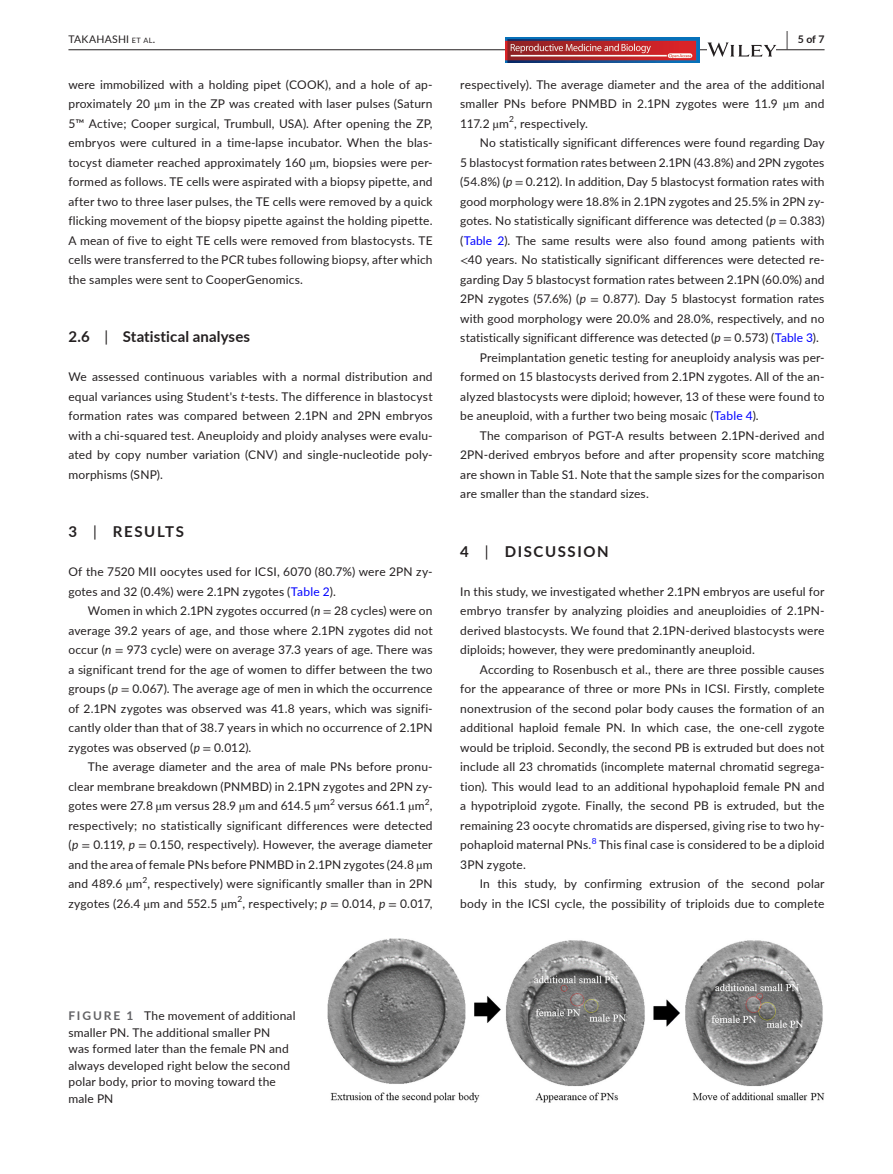
<style>
.page{position:relative;width:893px;height:1174px;background:#fff}
.page>*{position:absolute;margin:0;border:0;box-sizing:border-box;transform-origin:0 0}
.t1{font:700 15px "Lato";letter-spacing:.02em;color:#231f20}
.t2{font:700 15px "Lato";letter-spacing:.11em;color:#231f20}
.t3{font:700 15px "Lato";letter-spacing:.105em;color:#231f20}
.t4{font:12px/19.5px "Lato";letter-spacing:.01em;color:#231f20;text-align:justify}
.t5{font:10.5px "Lato";letter-spacing:.025em;color:#231f20}
.t6{font:700 10.5px "Lato";color:#231f20}
.t7{font:8.4px "Lato";color:#231f20}
.s1{font-size:7.35px}
.s2{font-size:19.5px}
.s3{font-family:"STIX"}
.s4{font-style:italic}
.s5{color:#00f}
.s6{font-weight:400}
.s7{font-weight:700;color:#636366}
</style>
<div class="page">
<hr style="left:68px;top:49px;width:756px;height:1px;background:#231f20">
<img style="left:506px;top:37px;width:194px;height:25px">
<svg style="left:707px;top:42px;width:69px;height:15px"></svg>
<img style="left:327px;top:938px;width:497px;height:164px">
<p class="t5" style="left:68px;top:31px;width:88px">TAKAHASHI <span class="s1">et al</span>.</p>
<p class="t6" style="left:786px;top:31px;width:40px"><span class="s2">|</span> 5 of 7</p>
<p class="t4" style="left:68px;top:74px;width:366px">were immobilized with a holding pipet (COOK), and a hole of ap&shy;proximately 20 <span class="s3">μ</span>m in the ZP was created with laser pulses (Saturn 5™ Active; Cooper surgical, Trumbull, USA). After opening the ZP, embryos were cultured in a time-lapse incubator. When the blas&shy;tocyst diameter reached approximately 160 <span class="s3">µ</span>m, biopsies were per&shy;formed as follows. TE cells were aspirated with a biopsy pipette, and after two to three laser pulses, the TE cells were removed by a quick flicking movement of the biopsy pipette against the holding pipette.<br>A mean of five to eight TE cells were removed from blastocysts. TE cells were transferred to the PCR tubes following biopsy, after which the samples were sent to CooperGenomics.</p>
<p class="t4" style="left:460px;top:74px;width:366px">respectively). The average diameter and the area of the additional smaller PNs before PNMBD in 2.1PN zygotes were 11.9 <span class="s3">µ</span>m and 117.2 <span class="s3">µ</span>m , respectively.</p>
<p class="t7" style="left:509px;top:113px;width:6px">2</p>
<p class="t4" style="left:480px;top:132px;width:346px">No statistically significant differences were found regarding Day</p>
<p class="t4" style="left:460px;top:152px;width:366px">5 blastocyst formation rates between 2.1PN (43.8%) and 2PN zygotes</p>
<p class="t4" style="left:460px;top:171px;width:366px">(54.8%) (<span class="s4">p</span> <span class="s3">=</span> 0.212). In addition, Day 5 blastocyst formation rates with</p>
<p class="t4" style="left:460px;top:191px;width:366px">good morphology were 18.8% in 2.1PN zygotes and 25.5% in 2PN zy-</p>
<p class="t4" style="left:460px;top:210px;width:366px">gotes. No statistically significant difference was detected (<span class="s4">p</span> <span class="s3">=</span> 0.383)</p>
<p class="t4" style="left:460px;top:230px;width:366px">(<span class="s5">Table 2</span>). The same results were also found among patients with</p>
<p class="t4" style="left:460px;top:249px;width:366px"><span class="s3">&lt;</span>40 years. No statistically significant differences were detected re-</p>
<p class="t4" style="left:460px;top:269px;width:366px">garding Day 5 blastocyst formation rates between 2.1PN (60.0%) and</p>
<p class="t4" style="left:460px;top:288px;width:366px">2PN zygotes (57.6%) (<span class="s4">p</span> <span class="s3">=</span> 0.877). Day 5 blastocyst formation rates</p>
<p class="t4" style="left:460px;top:308px;width:366px">with good morphology were 20.0% and 28.0%, respectively, and no</p>
<p class="t4" style="left:460px;top:327px;width:360px">statistically significant difference was detected (<span class="s4">p</span> <span class="s3">=</span> 0.573) (<span class="s5">Table 3</span>).</p>
<p class="t4" style="left:480px;top:347px;width:346px">Preimplantation genetic testing for aneuploidy analysis was per-</p>
<p class="t4" style="left:460px;top:366px;width:366px">formed on 15 blastocysts derived from 2.1PN zygotes. All of the an-</p>
<p class="t4" style="left:460px;top:386px;width:366px">alyzed blastocysts were diploid; however, 13 of these were found to</p>
<p class="t4" style="left:460px;top:405px;width:300px">be aneuploid, with a further two being mosaic (<span class="s5">Table 4</span>).</p>
<p class="t4" style="left:480px;top:425px;width:346px">The comparison of PGT-A results between 2.1PN-derived and</p>
<p class="t4" style="left:460px;top:444px;width:366px">2PN-derived embryos before and after propensity score matching</p>
<p class="t4" style="left:460px;top:464px;width:366px">are shown in Table S1. Note that the sample sizes for the comparison</p>
<p class="t4" style="left:460px;top:483px;width:190px">are smaller than the standard sizes.</p>
<p class="t1" style="left:68px;top:326px;width:183px">2.6 <span class="s6">|</span> Statistical analyses</p>
<p class="t4" style="left:68px;top:366px;width:366px">We assessed continuous variables with a normal distribution and equal variances using Student's <span class="s4">t</span>-tests. The difference in blastocyst formation rates was compared between 2.1PN and 2PN embryos with a chi-squared test. Aneuploidy and ploidy analyses were evalu&shy;ated by copy number variation (CNV) and single-nucleotide poly&shy;morphisms (SNP).</p>
<p class="t3" style="left:68px;top:521px;width:117px">3 <span class="s6">|</span> RESULTS</p>
<p class="t4" style="left:68px;top:561px;width:366px">Of the 7520 MII oocytes used for ICSI, 6070 (80.7%) were 2PN zy&shy;gotes and 32 (0.4%) were 2.1PN zygotes (<span class="s5">Table 2</span>).</p>
<p class="t4" style="left:68px;top:600px;width:366px;text-indent:19px">Women in which 2.1PN zygotes occurred (<span class="s4">n</span> <span class="s3">=</span> 28 cycles) were on average 39.2 years of age, and those where 2.1PN zygotes did not occur (<span class="s4">n</span> <span class="s3">=</span> 973 cycle) were on average 37.3 years of age. There was a significant trend for the age of women to differ between the two groups (<span class="s4">p</span> <span class="s3">=</span> 0.067). The average age of men in which the occurrence of 2.1PN zygotes was observed was 41.8 years, which was signifi&shy;cantly older than that of 38.7 years in which no occurrence of 2.1PN zygotes was observed (<span class="s4">p</span> <span class="s3">=</span> 0.012).</p>
<p class="t4" style="left:68px;top:756px;width:366px;text-indent:20px">The average diameter and the area of male PNs before pronu&shy;clear membrane breakdown (PNMBD) in 2.1PN zygotes and 2PN zy&shy;gotes were 27.8 <span class="s3">µ</span>m versus 28.9 <span class="s3">µ</span>m and 614.5 <span class="s3">µ</span>m<sup>2</sup> versus 661.1 <span class="s3">µ</span>m ,</p>
<p class="t7" style="left:425px;top:796px;width:6px">2</p>
<p class="t4" style="left:68px;top:815px;width:366px">respectively; no statistically significant differences were detected (<span class="s4">p</span> <span class="s3">=</span> 0.119, <span class="s4">p</span> <span class="s3">=</span> 0.150, respectively). However, the average diameter and the area of female PNs before PNMBD in 2.1PN zygotes (24.8 <span class="s3">µ</span>m and 489.6 <span class="s3">µ</span>m , respectively) were significantly smaller than in 2PN</p>
<p class="t7" style="left:142px;top:874px;width:6px">2</p>
<p class="t4" style="left:68px;top:893px;width:366px">zygotes (26.4 <span class="s3">µ</span>m and 552.5 <span class="s3">µ</span>m , respectively; <span class="s4">p</span> <span class="s3">=</span> 0.014, <span class="s4">p</span> <span class="s3">=</span> 0.017,</p>
<p class="t7" style="left:237px;top:893px;width:6px">2</p>
<p class="t2" style="left:460px;top:540px;width:150px">4 <span class="s6">|</span> DISCUSSION</p>
<p class="t4" style="left:460px;top:581px;width:366px">In this study, we investigated whether 2.1PN embryos are useful for embryo transfer by analyzing ploidies and aneuploidies of 2.1PN&shy;derived blastocysts. We found that 2.1PN-derived blastocysts were diploids; however, they were predominantly aneuploid.</p>
<p class="t4" style="left:460px;top:659px;width:366px;text-indent:20px">According to Rosenbusch et al., there are three possible causes for the appearance of three or more PNs in ICSI. Firstly, complete nonextrusion of the second polar body causes the formation of an additional haploid female PN. In which case, the one-cell zygote would be triploid. Secondly, the second PB is extruded but does not include all 23 chromatids (incomplete maternal chromatid segrega&shy;tion). This would lead to an additional hypohaploid female PN and a hypotriploid zygote. Finally, the second PB is extruded, but the remaining 23 oocyte chromatids are dispersed, giving rise to two hy&shy;pohaploid maternal PNs.<sup>8</sup> This final case is considered to be a diploid 3PN zygote.</p>
<p class="t4" style="left:460px;top:873px;width:366px;text-align:right">In this study, by confirming extrusion of the second polar body in the ICSI cycle, the possibility of triploids due to complete</p>
<p class="t4" style="left:68px;top:1007px;width:229px;line-height:16.5px;text-align:left"><span class="s7">FIGURE 1</span> The movement of additional smaller PN. The additional smaller PN<br>was formed later than the female PN and always developed right below the second polar body, prior to moving toward the male PN</p>
</div>
